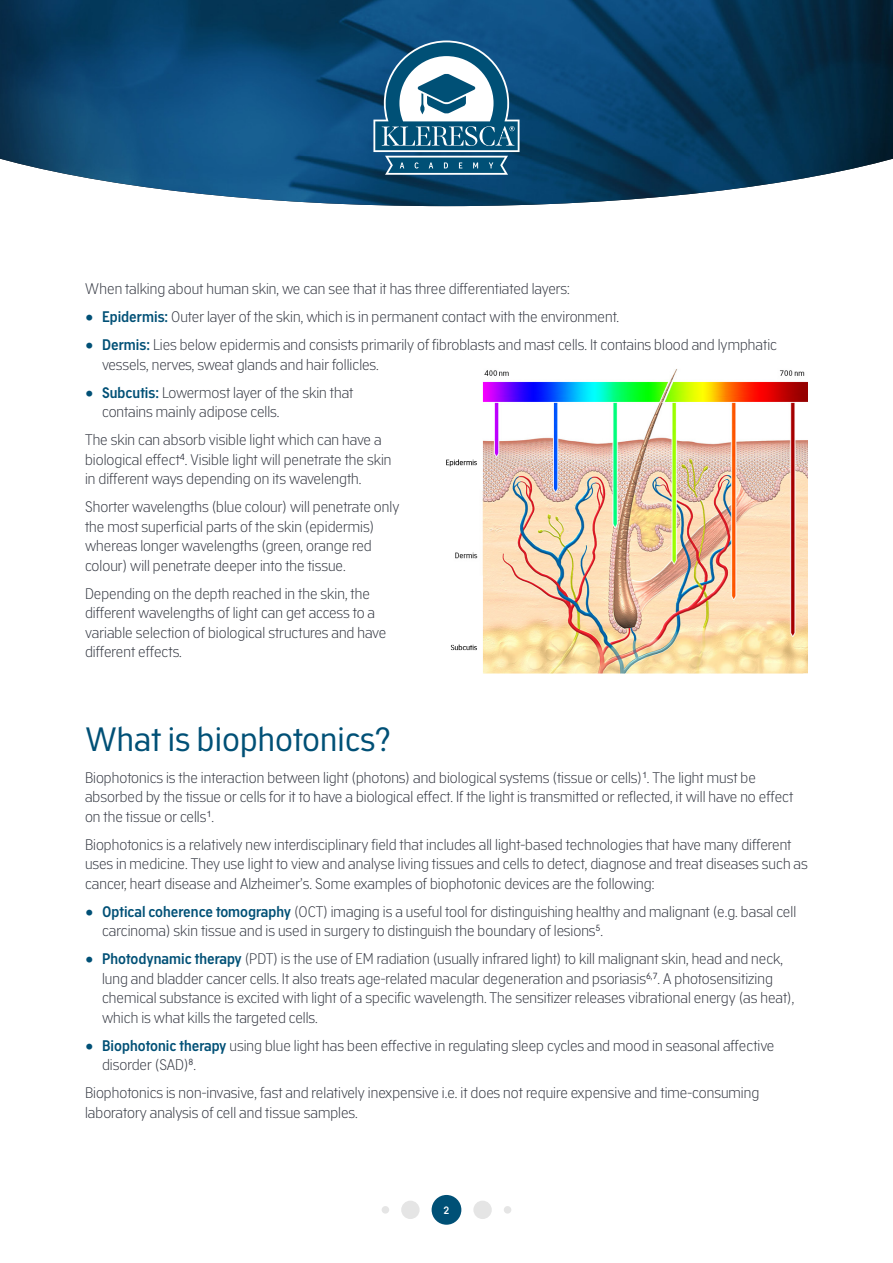
<style>
.page{position:relative;width:893px;height:1263px;background:#fff}
.page>*{position:absolute;margin:0;border:0;box-sizing:border-box;transform-origin:0 0}
.H3_Red{font:33px "Academy Sans";color:#005076}
.Copy{font:300 15px/19.5px "Academy Sans";color:#323640}
.t1{font:600 10.5px "Academy Sans";color:#fff}
.s1{color:#005076}
.s2{font-weight:600;color:#005076}
</style>
<div class="page">
<img style="left:0;top:155px;width:893px;height:51px">
<img style="left:0;top:0;width:893px;height:155px">
<div style="left:473px;top:1200px;width:19px;height:19px;background:#e5e5e5;border-radius:50%"></div>
<div style="left:401px;top:1200px;width:19px;height:19px;background:#e5e5e5;border-radius:50%"></div>
<div style="left:382px;top:1206px;width:7px;height:7px;background:#e5e5e5;border-radius:50%"></div>
<div style="left:504px;top:1206px;width:7px;height:7px;background:#e5e5e5;border-radius:50%"></div>
<div style="left:432px;top:1195px;width:29px;height:30px;background:#005076;border-radius:50%"></div>
<svg style="left:373px;top:41px;width:146px;height:134px"></svg>
<img style="left:446px;top:369px;width:362px;height:305px">
<p class="Copy" style="left:85px;top:279px;width:486px">When talking about human skin, we can see that it has three differentiated layers:</p>
<p class="Copy" style="left:85px;top:307px;width:536px"><span class="s1">•</span> <span class="s2">Epidermis:</span> Outer layer of the skin, which is in permanent contact with the environment.</p>
<p class="Copy" style="left:102px;top:335px;width:677px;text-indent:-17px"><span class="s1">•</span> <span class="s2">Dermis:</span> Lies below epidermis and consists primarily of fibroblasts and mast cells. It contains blood and lymphatic vessels, nerves, sweat glands and hair follicles.</p>
<p class="Copy" style="left:102px;top:382px;width:253px;text-indent:-17px"><span class="s1">•</span> <span class="s2">Subcutis:</span> Lowermost layer of the skin that contains mainly adipose cells.</p>
<p class="Copy" style="left:85px;top:430px;width:308px">The skin can absorb visible light which can have a biological effect<sup>4</sup>. Visible light will penetrate the skin in different ways depending on its wavelength.</p>
<p class="Copy" style="left:85px;top:497px;width:316px">Shorter wavelengths (blue colour) will penetrate only the most superficial parts of the skin (epidermis) whereas longer wavelengths (green, orange red colour) will penetrate deeper into the tissue.</p>
<p class="Copy" style="left:85px;top:583px;width:303px">Depending on the depth reached in the skin, the different wavelengths of light can get access to a variable selection of biological structures and have different effects.</p>
<p class="H3_Red" style="left:85px;top:718px;width:308px">What is biophotonics?</p>
<p class="Copy" style="left:85px;top:767px;width:710px">Biophotonics is the interaction between light (photons) and biological systems (tissue or cells)<sup>1</sup>. The light must be absorbed by the tissue or cells for it to have a biological effect. If the light is transmitted or reflected, it will have no effect on the tissue or cells<sup>1</sup>.</p>
<p class="Copy" style="left:85px;top:834px;width:724px">Biophotonics is a relatively new interdisciplinary field that includes all light-based technologies that have many different uses in medicine. They use light to view and analyse living tissues and cells to detect, diagnose and treat diseases such as cancer, heart disease and Alzheimer’s. Some examples of biophotonic devices are the following:</p>
<p class="Copy" style="left:102px;top:901px;width:696px;text-indent:-17px"><span class="s1">•</span> <span class="s2">Optical coherence tomography</span> (OCT) imaging is a useful tool for distinguishing healthy and malignant (e.g. basal cell carcinoma) skin tissue and is used in surgery to distinguish the boundary of lesions<sup>5</sup>.</p>
<p class="Copy" style="left:102px;top:949px;width:694px;text-indent:-17px"><span class="s1">•</span> <span class="s2">Photodynamic therapy</span> (PDT) is the use of EM radiation (usually infrared light) to kill malignant skin, head and neck, lung and bladder cancer cells. It also treats age-related macular degeneration and psoriasis<sup>6,7</sup>. A photosensitizing chemical substance is excited with light of a specific wavelength. The sensitizer releases vibrational energy (as heat), which is what kills the targeted cells.</p>
<p class="Copy" style="left:102px;top:1035px;width:674px;text-indent:-17px"><span class="s1">•</span> <span class="s2">Biophotonic therapy</span> using blue light has been effective in regulating sleep cycles and mood in seasonal affective disorder (SAD)<sup>8</sup>.</p>
<p class="Copy" style="left:85px;top:1083px;width:676px">Biophotonics is non-invasive, fast and relatively inexpensive i.e. it does not require expensive and time-consuming laboratory analysis of cell and tissue samples.</p>
<p class="t1" style="left:443px;top:1204px;width:7px">2</p>
</div>
